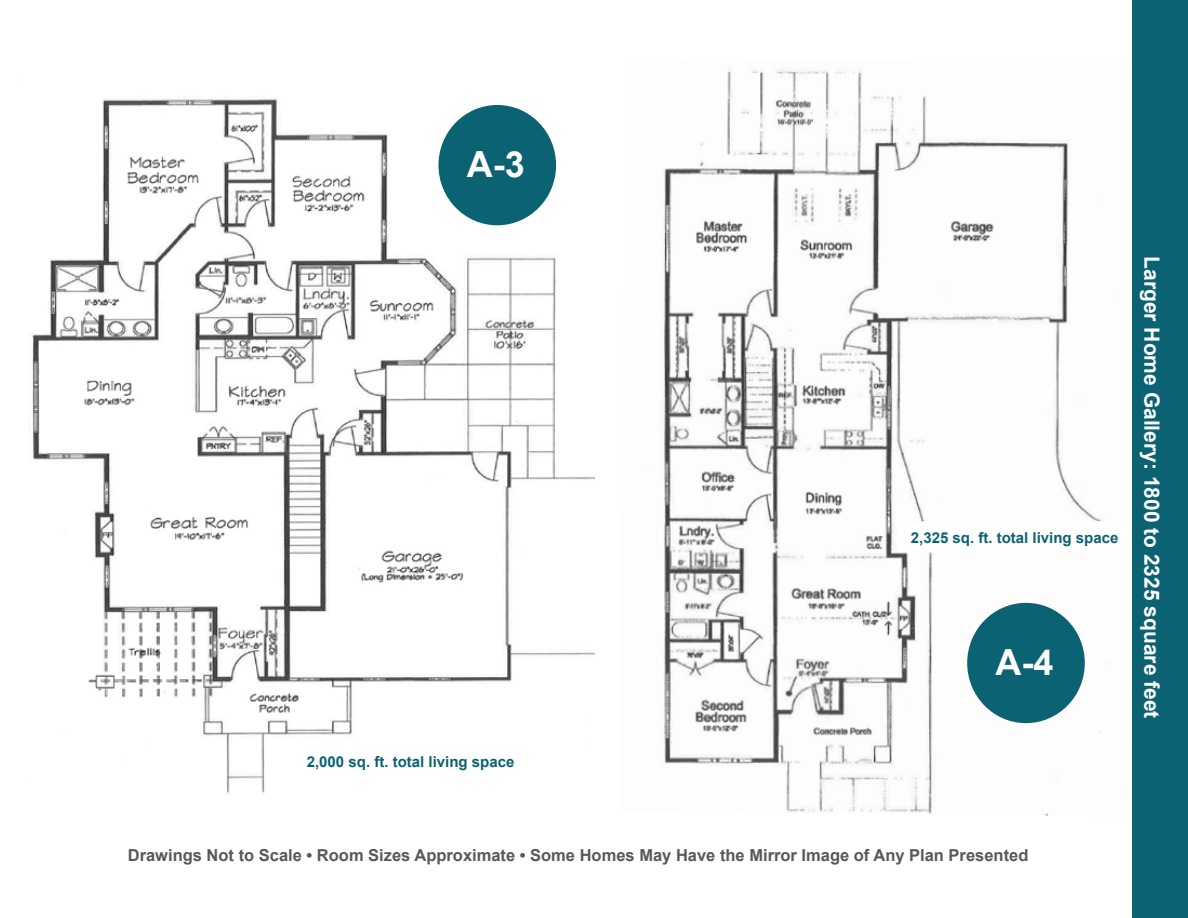
<style>
.page{position:relative;width:1188px;height:918px;background:#fff}
.page>*{position:absolute;margin:0;border:0;box-sizing:border-box;transform-origin:0 0}
.t1{font:700 36px "Arial";color:#fff}
.t2{font:700 21px "Arial";color:#fff}
.t3{font:700 16.5px "Arial";color:#58595b}
.t4{font:700 15px "Arial";color:#0b6272}
</style>
<div class="page">
<img style="left:32px;top:98px;width:563px;height:695px">
<img style="left:662px;top:58px;width:471px;height:758px">
<div style="left:1133px;top:0;width:55px;height:918px;background:#0b6272"></div>
<div style="left:439px;top:106px;width:116px;height:119px;background:#0b6272;border-radius:50%"></div>
<div style="left:438px;top:105px;width:118px;height:120px;border:2px solid #0b6272;border-radius:50%"></div>
<div style="left:968px;top:604px;width:116px;height:118px;background:#0b6272;border-radius:50%"></div>
<div style="left:967px;top:603px;width:118px;height:120px;border:2px solid #0b6272;border-radius:50%"></div>
<div style="left:898px;top:521px;width:233px;height:30px;background:#fff"></div>
<div style="left:283px;top:743px;width:300px;height:41px;background:#fff"></div>
<h1 class="t1" style="left:467px;top:151px;width:59px">A-3</h1>
<p class="t4" style="left:307px;top:756px;width:209px">2,000 sq. ft. total living space</p>
<p class="t4" style="left:911px;top:532px;width:209px">2,325 sq. ft. total living space</p>
<h1 class="t1" style="left:996px;top:649px;width:59px">A-4</h1>
<p class="t2" style="left:1160px;top:256px;width:464px;rotate:90deg">Larger Home Gallery: 1800 to 2325 square feet</p>
<p class="t3" style="left:128px;top:849px;width:902px">Drawings Not to Scale • Room Sizes Approximate • Some Homes May Have the Mirror Image of Any Plan Presented</p>
</div>
